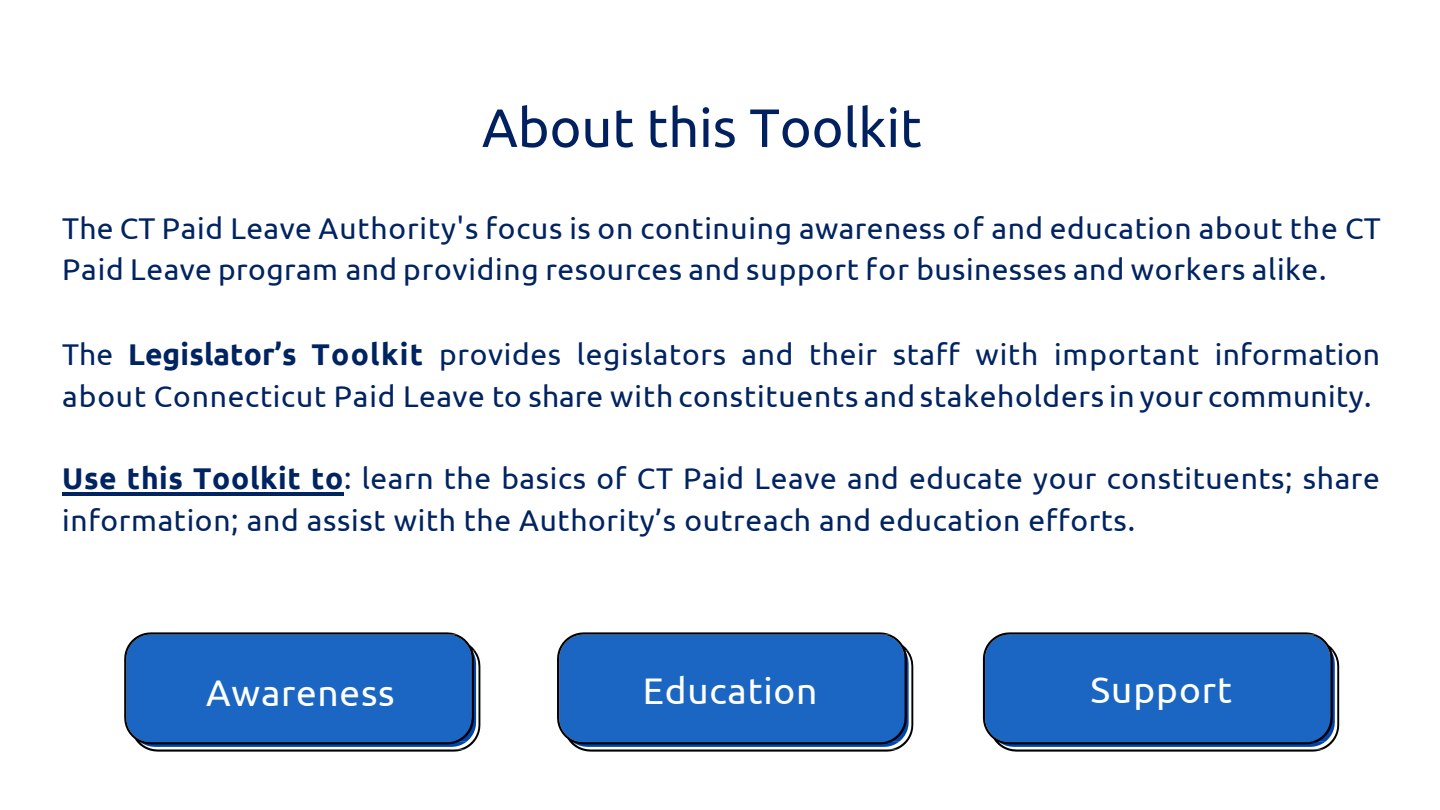
<style>
.page{position:relative;width:1440px;height:810px;background:#fff}
.page>*{position:absolute;margin:0;border:0;box-sizing:border-box;transform-origin:0 0}
.t1{font:54px "Ubuntu";color:#002060}
.t2{font:37px "Ubuntu";letter-spacing:.02em;color:#fff}
.t3{font:30px/41.4px "Ubuntu";letter-spacing:.02em;color:#002361}
.s1{font-weight:700}
</style>
<div class="page">
<hr style="left:62px;top:492px;width:282px;height:4px;background:#002361">
<svg style="left:124px;top:632px;width:356px;height:120px;background:#2467b8"></svg>
<svg style="left:557px;top:632px;width:356px;height:120px;background:#2467b8"></svg>
<svg style="left:983px;top:632px;width:356px;height:120px;background:#2467b8"></svg>
<p class="t1" style="left:482px;top:95px;width:441px">About this Toolkit</p>
<p class="t3" style="left:62px;top:207px;width:1320px">The CT Paid Leave Authority's focus is on continuing awareness of and education about the CT<br>Paid Leave program and providing resources and support for businesses and workers alike.</p>
<p class="t3" style="left:62px;top:333px;width:1319px">The <span class="s1">Legislator’s Toolkit</span> provides legislators and their staff with important information about Connecticut Paid Leave to share with constituents and stakeholders in your community.</p>
<p class="t3" style="left:62px;top:457px;width:1319px"><span class="s1">Use this Toolkit to</span>: learn the basics of CT Paid Leave and educate your constituents; share information; and assist with the Authority’s outreach and education efforts.</p>
<p class="t2" style="left:206px;top:671px;width:190px">Awareness</p>
<p class="t2" style="left:643px;top:668px;width:176px">Education</p>
<p class="t2" style="left:1091px;top:668px;width:143px">Support</p>
</div>
